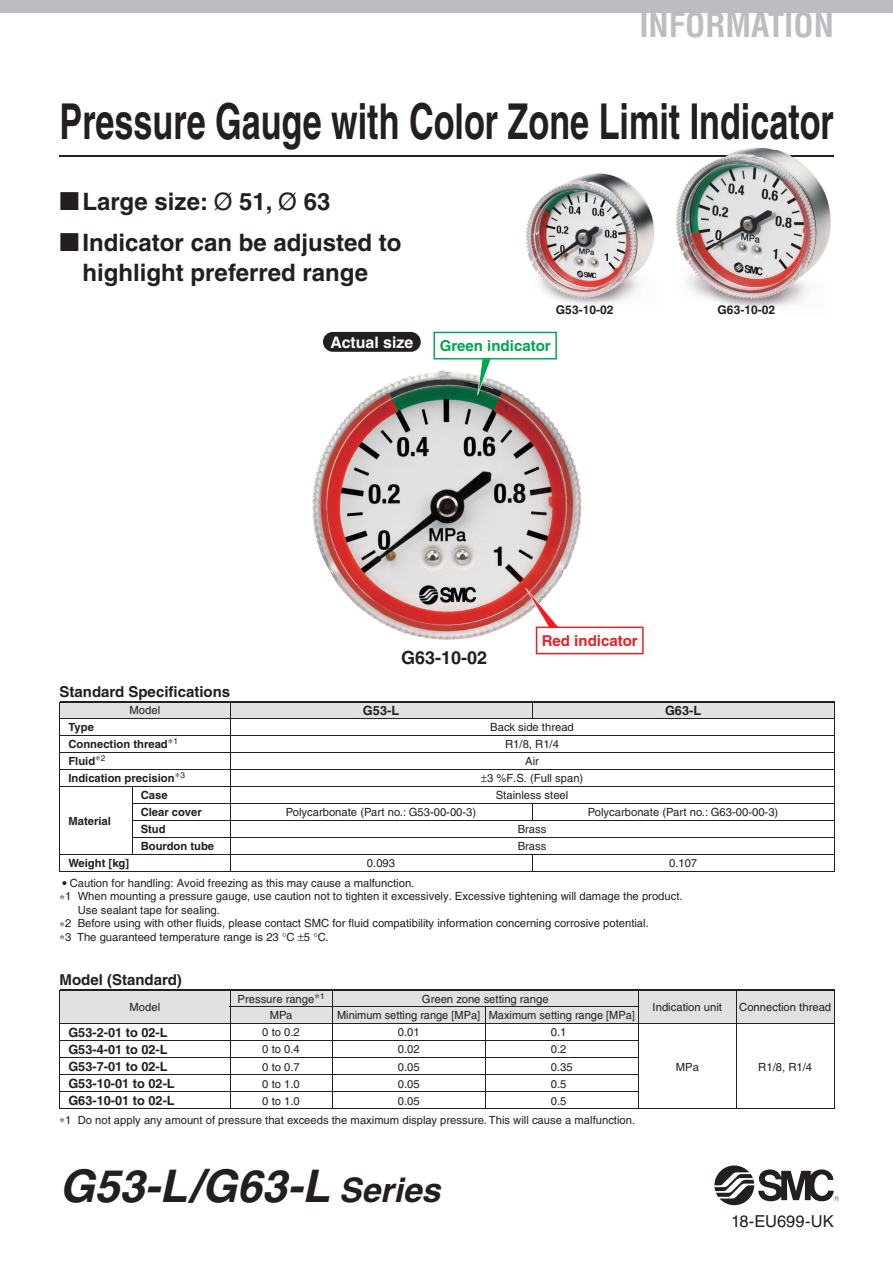
<style>
.page{position:relative;width:893px;height:1263px;background:#fff}
.page>*{position:absolute;margin:0;border:0;box-sizing:border-box;transform-origin:0 0}
.t1{font:700 49.5px "Helvetica";color:#231f20;scale:.69 1}
.t2{font:italic 700 45px "Helvetica";color:#231f20}
.t3{font:700 condensed 33px "Helvetica";color:#bcbdc0}
.t4{font:700 24px/30px "Helvetica";color:#231f20;text-align:center}
.t5{font:700 18px "Helvetica";color:#231f20}
.t6{font:16.5px "Helvetica";color:#231f20}
.t7{font:700 15.9px "Helvetica";letter-spacing:-.005em;color:#fff}
.t8{font:700 15px "Helvetica";color:#231f20}
.t9{font:700 15px "Helvetica";color:#00a54f}
.t10{font:700 15px "Helvetica";color:#ee1d23}
.t11{font:700 12.75px "Helvetica";color:#231f20}
.t12{font:700 12px "Helvetica";color:#231f20}
.t13{font:11.25px/19.6px "Helvetica";color:#231f20}
.t14{font:700 11.25px "Helvetica";color:#231f20}
.s1{font-family:"European Pi Three";font-weight:400}
.s2{font-weight:400}
.s3{font-size:33.75px}
</style>
<div class="page">
<img style="left:339px;top:372px;width:228px;height:268px">
<hr style="left:60px;top:155px;width:773px;height:1px;background:#231f20">
<hr style="left:60px;top:871px;width:774px;height:1px;background:#231f20">
<hr style="left:60px;top:701px;width:774px;height:1px;background:#231f20">
<hr style="left:60px;top:1109px;width:774px;height:1px;background:#231f20">
<svg style="left:60px;top:991px;width:774px;height:118px"></svg>
<hr style="left:60px;top:989px;width:774px;height:2px;background:#231f20">
<img style="left:525px;top:173px;width:130px;height:132px">
<img style="left:671px;top:149px;width:163px;height:159px">
<img style="left:671px;top:155px;width:162px;height:1px">
<img style="left:748px;top:147px;width:23px;height:2px">
<div style="left:323px;top:332px;width:98px;height:20px;background:#231f20;border-radius:10px"></div>
<svg style="left:433px;top:332px;width:124px;height:63px"></svg>
<svg style="left:525px;top:588px;width:118px;height:66px"></svg>
<svg style="left:714px;top:1165px;width:125px;height:40px"></svg>
<div style="left:0;top:0;width:892px;height:13px;background:#bcbdc0"></div>
<svg style="left:60px;top:702px;width:774px;height:169px"></svg>
<h3 class="t3" style="left:639px;top:8px;width:196px">INFORMATION</h3>
<h1 class="t1" style="left:60px;top:103px;width:1123px">Pressure Gauge with Color Zone Limit Indicator</h1>
<h3 class="t4" style="left:60px;top:189px;width:272px"><span class="s1">-</span>Large size: <span class="s2">Ø</span> 51, <span class="s2">Ø</span> 63</h3>
<h3 class="t4" style="left:60px;top:230px;width:343px"><span class="s1">-</span> Indicator can be adjusted to highlight preferred range</h3>
<h3 class="t7" style="left:330px;top:336px;width:84px">Actual size</h3>
<p class="t12" style="left:556px;top:306px;width:59px">G53-10-02</p>
<p class="t12" style="left:717px;top:306px;width:59px">G63-10-02</p>
<h3 class="t9" style="left:440px;top:340px;width:112px">Green indicator</h3>
<h3 class="t10" style="left:541px;top:635px;width:97px">Red indicator</h3>
<h3 class="t5" style="left:401px;top:651px;width:88px">G63-10-02</h3>
<h3 class="t8" style="left:60px;top:686px;width:172px">Standard Specifications</h3>
<p class="t13" style="left:130px;top:702px;width:32px">Model</p>
<p class="t11" style="left:363px;top:706px;width:38px">G53-L</p>
<p class="t11" style="left:665px;top:706px;width:38px">G63-L</p>
<p class="t14" style="left:68px;top:723px;width:27px">Type</p>
<p class="t13" style="left:490px;top:719px;width:85px">Back side thread</p>
<p class="t14" style="left:68px;top:740px;width:111px">Connection thread∗<sup>1</sup></p>
<p class="t13" style="left:505px;top:736px;width:55px">R1/8, R1/4</p>
<p class="t14" style="left:68px;top:757px;width:39px">Fluid∗<sup>2</sup></p>
<p class="t13" style="left:525px;top:753px;width:15px">Air</p>
<p class="t14" style="left:68px;top:774px;width:118px">Indication precision∗<sup>3</sup></p>
<p class="t13" style="left:487px;top:770px;width:98px">3 %F.S. (Full span)</p>
<p class="t14" style="left:68px;top:817px;width:44px">Material</p>
<p class="t14" style="left:141px;top:791px;width:28px">Case</p>
<p class="t13" style="left:496px;top:787px;width:74px">Stainless steel</p>
<p class="t14" style="left:141px;top:808px;width:63px">Clear cover</p>
<p class="t13" style="left:286px;top:804px;width:192px">Polycarbonate (Part no.: G53-00-00-3)</p>
<p class="t13" style="left:588px;top:804px;width:192px">Polycarbonate (Part no.: G63-00-00-3)</p>
<p class="t14" style="left:141px;top:825px;width:26px">Stud</p>
<p class="t13" style="left:517px;top:821px;width:30px">Brass</p>
<p class="t14" style="left:141px;top:842px;width:75px">Bourdon tube</p>
<p class="t13" style="left:517px;top:838px;width:30px">Brass</p>
<p class="t14" style="left:68px;top:859px;width:62px">Weight [kg]</p>
<p class="t13" style="left:367px;top:855px;width:30px">0.093</p>
<p class="t13" style="left:669px;top:855px;width:30px">0.107</p>
<p class="t13" style="left:61px;top:874px;width:355px">○Caution for handling: Avoid freezing as this may cause a malfunction.</p>
<p class="t13" style="left:60px;top:888px;width:624px">∗1 When mounting a pressure gauge, use caution not to tighten it excessively. Excessive tightening will damage the product.</p>
<p class="t13" style="left:78px;top:902px;width:144px">Use sealant tape for sealing.</p>
<p class="t13" style="left:60px;top:915px;width:590px">∗2 Before using with other fluids, please contact SMC for fluid compatibility information concerning corrosive potential.</p>
<p class="t13" style="left:60px;top:928px;width:271px">∗3 The guaranteed temperature range is 23 C 5 C.</p>
<h3 class="t8" style="left:60px;top:974px;width:124px">Model (Standard)</h3>
<p class="t13" style="left:130px;top:999px;width:32px">Model</p>
<p class="t13" style="left:237px;top:990px;width:89px">Pressure range∗<sup>1</sup></p>
<p class="t13" style="left:422px;top:990px;width:128px">Green zone setting range</p>
<p class="t13" style="left:652px;top:999px;width:71px">Indication unit</p>
<p class="t13" style="left:739px;top:999px;width:93px">Connection thread</p>
<p class="t13" style="left:270px;top:1007px;width:24px">MPa</p>
<p class="t13" style="left:337px;top:1007px;width:299px">Minimum setting range [MPa] Maximum setting range [MPa]</p>
<p class="t11" style="left:68px;top:1028px;width:101px">G53-2-01 to 02-L</p>
<p class="t13" style="left:262px;top:1024px;width:39px">0 to 0.2</p>
<p class="t13" style="left:398px;top:1024px;width:23px">0.01</p>
<p class="t13" style="left:551px;top:1024px;width:17px">0.1</p>
<p class="t11" style="left:68px;top:1045px;width:101px">G53-4-01 to 02-L</p>
<p class="t13" style="left:262px;top:1041px;width:39px">0 to 0.4</p>
<p class="t13" style="left:398px;top:1041px;width:23px">0.02</p>
<p class="t13" style="left:551px;top:1041px;width:17px">0.2</p>
<p class="t11" style="left:68px;top:1062px;width:101px">G53-7-01 to 02-L</p>
<p class="t13" style="left:262px;top:1058px;width:39px">0 to 0.7</p>
<p class="t13" style="left:398px;top:1058px;width:23px">0.05</p>
<p class="t13" style="left:551px;top:1058px;width:23px">0.35</p>
<p class="t11" style="left:68px;top:1079px;width:108px">G53-10-01 to 02-L</p>
<p class="t13" style="left:262px;top:1075px;width:39px">0 to 1.0</p>
<p class="t13" style="left:398px;top:1075px;width:23px">0.05</p>
<p class="t13" style="left:551px;top:1075px;width:17px">0.5</p>
<p class="t11" style="left:68px;top:1096px;width:108px">G63-10-01 to 02-L</p>
<p class="t13" style="left:262px;top:1092px;width:39px">0 to 1.0</p>
<p class="t13" style="left:398px;top:1092px;width:23px">0.05</p>
<p class="t13" style="left:60px;top:1092px;width:577px;text-indent:491px">0.5<br>∗1 Do not apply any amount of pressure that exceeds the maximum display pressure. This will cause a malfunction.</p>
<h2 class="t2" style="left:60px;top:1170px;width:382px">G53-L/G63-L <span class="s3">Series</span></h2>
<p class="t13" style="left:675px;top:1058px;width:25px">MPa</p>
<p class="t13" style="left:758px;top:1058px;width:55px">R1/8, R1/4</p>
<h3 class="t6" style="left:731px;top:1216px;width:104px">18-EU699-UK</h3>
</div>
